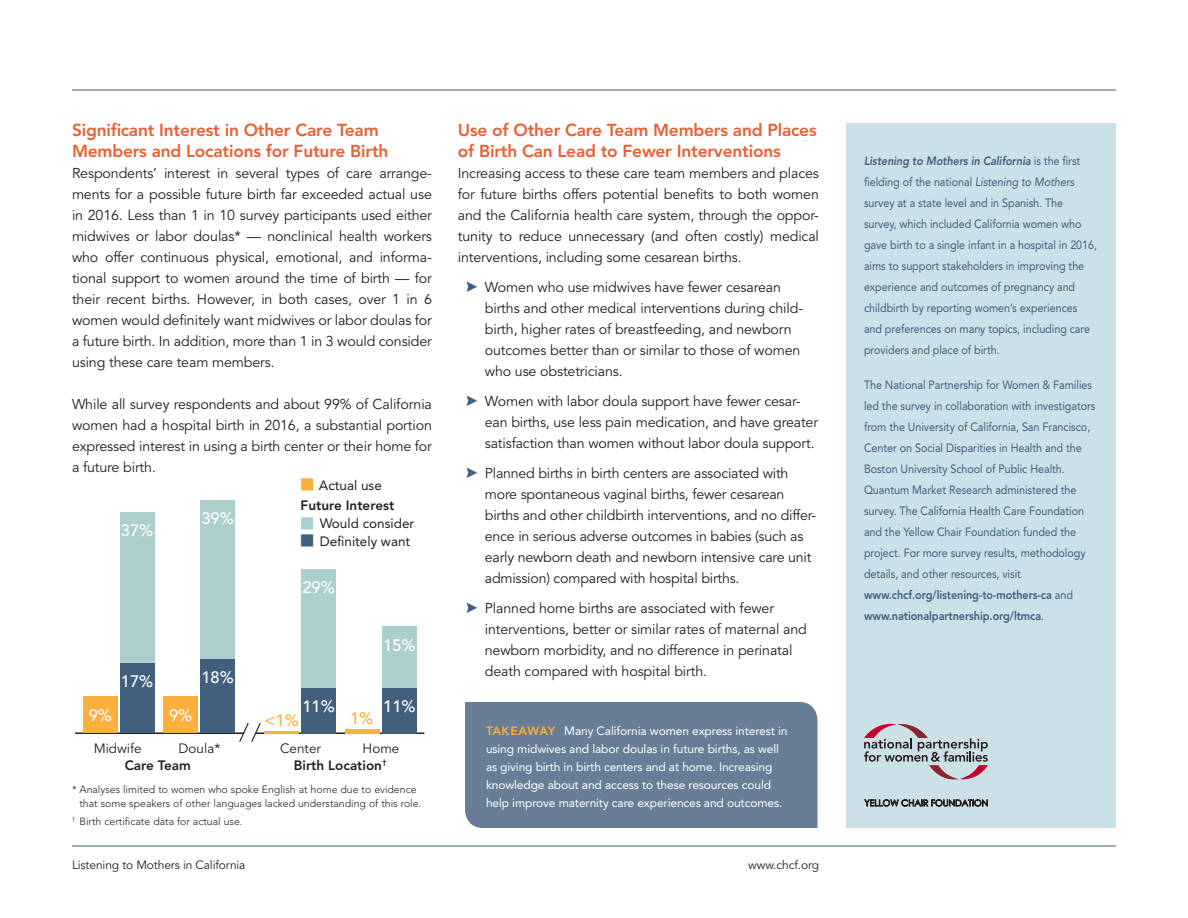
<style>
.page{position:relative;width:1188px;height:918px;background:#fff}
.page>*{position:absolute;margin:0;border:0;box-sizing:border-box;transform-origin:0 0}
.t1{font:800 17.25px/21px "Avenir LT Std";letter-spacing:-.01em;color:#e95f32}
.t2{font:500 16.5px "Avenir LT Std";color:#fff}
.t3{font:500 16.5px "Avenir LT Std";color:#fbaf3d}
.t4{font:14.25px/21px "Avenir LT Std";letter-spacing:-.01em;color:#231f20}
.t5{font:800 13.5px/20.7px "Avenir LT Std";color:#231f20}
.t6{font:13.5px "Avenir LT Std";color:#231f20}
.t7{font:13.5px "Avenir LT Std";color:#231f20}
.t8{font:12px/21px "Avenir LT Std";letter-spacing:-.005em;color:#415e7c;scale:.9 1}
.t9{font:12px/18px "Avenir LT Std";letter-spacing:-.01em;color:#fff}
.t10{font:12px "Avenir LT Std";letter-spacing:-.01em;color:#231f20}
.t11{font:300 10.5px/13.5px "Avenir LT Std";color:#231f20}
.s1{color:#fbaf3d}
.s2{font-weight:400}
.s3{color:#accfcd}
.s4{color:#425f7d}
.s5{font-weight:800;color:#ffb03b}
.s6{font-weight:800;font-style:italic}
.s7{font-style:italic}
.s8{font-weight:800}
</style>
<div class="page">
<hr style="left:72px;top:90px;width:1044px;height:1px;background:#415e7c">
<hr style="left:72px;top:846px;width:1044px;height:1px;background:#415e7c">
<hr style="left:75px;top:732px;width:349px;height:2px;background:#231f20">
<div style="left:120px;top:512px;width:35px;height:152px;background:#accfcd"></div>
<div style="left:200px;top:500px;width:35px;height:159px;background:#accfcd"></div>
<div style="left:301px;top:569px;width:35px;height:119px;background:#accfcd"></div>
<div style="left:382px;top:627px;width:35px;height:61px;background:#accfcd"></div>
<div style="left:83px;top:696px;width:35px;height:37px;background:#fbaf3d"></div>
<div style="left:120px;top:664px;width:35px;height:69px;background:#425f7d"></div>
<div style="left:163px;top:696px;width:35px;height:37px;background:#fbaf3d"></div>
<div style="left:200px;top:659px;width:35px;height:74px;background:#425f7d"></div>
<hr style="left:264px;top:731px;width:35px;height:2px;background:#fbaf3d">
<div style="left:301px;top:688px;width:35px;height:45px;background:#425f7d"></div>
<hr style="left:345px;top:729px;width:35px;height:4px;background:#fbaf3d">
<div style="left:382px;top:688px;width:35px;height:45px;background:#425f7d"></div>
<svg style="left:238px;top:723px;width:24px;height:19px"></svg>
<div style="left:846px;top:123px;width:270px;height:705px;background:#cce1e7"></div>
<div style="left:465px;top:702px;width:353px;height:126px;background:#677e96"></div>
<svg style="left:864px;top:724px;width:124px;height:55px"></svg>
<svg style="left:864px;top:799px;width:124px;height:8px"></svg>
<p class="t1" style="left:72px;top:120px;width:318px">Significant Interest in Other Care Team<br>Members and Locations for Future Birth</p>
<p class="t4" style="left:72px;top:163px;width:362px;text-align:justify">Respondents’ interest in several types of care arrange&shy;ments for a possible future birth far exceeded actual use in 2016. Less than 1 in 10 survey participants used either midwives or labor doulas* — nonclinical health workers who offer continuous physical, emotional, and informa&shy;tional support to women around the time of birth — for their recent births. However, in both cases, over 1 in 6 women would definitely want midwives or labor doulas for a future birth. In addition, more than 1 in 3 would consider using these care team members.</p>
<p class="t4" style="left:72px;top:394px;width:362px;text-align:justify">While all survey respondents and about 99% of California women had a hospital birth in 2016, a substantial portion expressed interest in using a birth center or their home for a future birth.</p>
<p class="t2" style="left:121px;top:521px;width:34px">37%</p>
<p class="t2" style="left:201px;top:509px;width:34px">39%</p>
<p class="t2" style="left:121px;top:672px;width:34px">17%</p>
<p class="t2" style="left:89px;top:705px;width:25px">9%</p>
<p class="t2" style="left:169px;top:705px;width:25px">9%</p>
<p class="t2" style="left:201px;top:668px;width:34px">18%</p>
<p class="t5" style="left:301px;top:475px;width:95px"><span class="s1">■</span> <span class="s2">Actual use<br></span>Future Interest</p>
<p class="t6" style="left:301px;top:515px;width:115px"><span class="s3">■</span> Would consider</p>
<p class="t6" style="left:301px;top:533px;width:111px"><span class="s4">■</span> Definitely want</p>
<p class="t2" style="left:302px;top:578px;width:34px">29%</p>
<p class="t2" style="left:383px;top:635px;width:34px">15%</p>
<p class="t2" style="left:302px;top:697px;width:34px">11%</p>
<p class="t3" style="left:265px;top:710px;width:36px">&lt;1%</p>
<p class="t3" style="left:350px;top:709px;width:25px">1%</p>
<p class="t2" style="left:383px;top:697px;width:34px">11%</p>
<p class="t7" style="left:94px;top:741px;width:49px">Midwife</p>
<p class="t7" style="left:179px;top:741px;width:43px">Doula*</p>
<p class="t7" style="left:280px;top:741px;width:42px">Center</p>
<p class="t7" style="left:363px;top:741px;width:38px">Home</p>
<p class="t5" style="left:125px;top:755px;width:68px">Care Team</p>
<p class="t5" style="left:294px;top:755px;width:94px">Birth Location<sup>†</sup></p>
<p class="t11" style="left:79px;top:783px;width:343px;text-indent:-7px">* Analyses limited to women who spoke English at home due to evidence that some speakers of other languages lacked understanding of this role.</p>
<p class="t11" style="left:72px;top:814px;width:172px"><sup>†</sup> Birth certificate data for actual use.</p>
<p class="t1" style="left:458px;top:120px;width:360px">Use of Other Care Team Members and Places of Birth Can Lead to Fewer Interventions</p>
<p class="t4" style="left:458px;top:163px;width:363px;text-align:justify">Increasing access to these care team members and places for future births offers potential benefits to both women and the California health care system, through the oppor&shy;tunity to reduce unnecessary (and often costly) medical interventions, including some cesarean births.</p>
<p class="t4" style="left:485px;top:277px;width:320px">Women who use midwives have fewer cesarean births and other medical interventions during child&shy;birth, higher rates of breastfeeding, and newborn outcomes better than or similar to those of women who use obstetricians.</p>
<p class="t4" style="left:485px;top:391px;width:335px">Women with labor doula support have fewer cesar&shy;ean births, use less pain medication, and have greater satisfaction than women without labor doula support.</p>
<p class="t4" style="left:485px;top:463px;width:333px">Planned births in birth centers are associated with more spontaneous vaginal births, fewer cesarean births and other childbirth interventions, and no differ&shy;ence in serious adverse outcomes in babies (such as early newborn death and newborn intensive care unit admission) compared with hospital births.</p>
<p class="t4" style="left:485px;top:598px;width:324px">Planned home births are associated with fewer interventions, better or similar rates of maternal and newborn morbidity, and no difference in perinatal death compared with hospital birth.</p>
<p class="t9" style="left:486px;top:722px;width:303px"><span class="s5">TAKEAWAY</span> Many California women express interest in using midwives and labor doulas in future births, as well as giving birth in birth centers and at home. Increasing knowledge about and access to these resources could help improve maternity care experiences and outcomes.</p>
<p class="t10" style="left:72px;top:858px;width:175px">Listening to Mothers in California</p>
<p class="t10" style="left:748px;top:858px;width:72px">www.chcf.org</p>
<p class="t8" style="left:864px;top:151px;width:261px"><span class="s6">Listening to Mothers in California</span> is the first fielding of the national <span class="s7">Listening to Mothers </span>survey at a state level and in Spanish. The survey, which included California women who gave birth to a single infant in a hospital in 2016, aims to support stakeholders in improving the experience and outcomes of pregnancy and childbirth by reporting women’s experiences and preferences on many topics, including care providers and place of birth.</p>
<p class="t8" style="left:864px;top:374px;width:259px">The National Partnership for Women &amp; Families led the survey in collaboration with investigators from the University of California, San Francisco, Center on Social Disparities in Health and the Boston University School of Public Health.<br>Quantum Market Research administered the survey. The California Health Care Foundation and the Yellow Chair Foundation funded the project. For more survey results, methodology details, and other resources, visit <span class="s8">www.chcf.org/listening-to-mothers-ca</span> and <span class="s8">www.nationalpartnership.org/ltmca</span>.</p>
</div>
